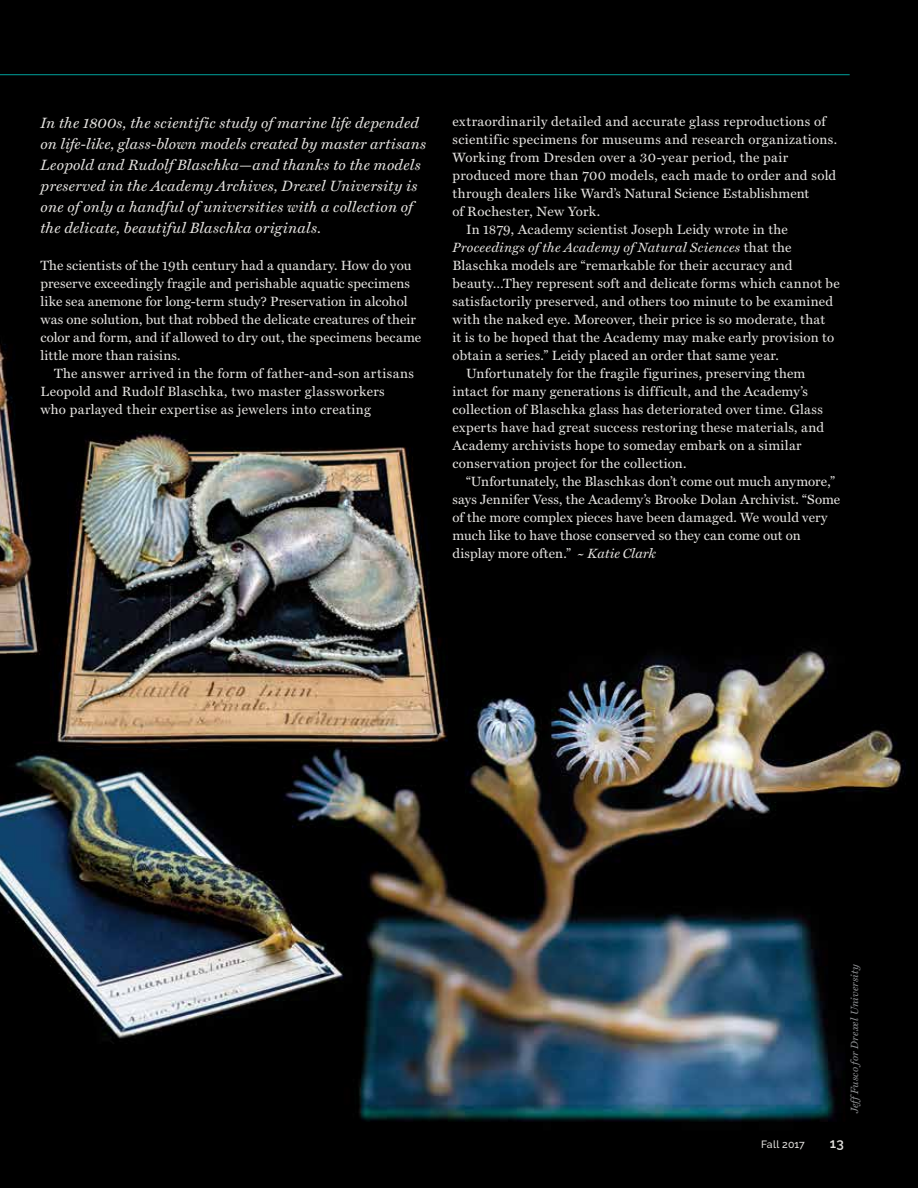
<style>
.page{position:relative;width:918px;height:1188px;background:#fff}
.page>*{position:absolute;margin:0;border:0;box-sizing:border-box;transform-origin:0 0}
.t1{font:italic 15px/21px "Miller Text";letter-spacing:.015em;color:#e4e2df}
.t2{font:13.5px/18px "Miller Text Roman";letter-spacing:.015em;color:#e4e2df}
.t3{font:13.5px "Miller Text Roman";letter-spacing:.035em;color:#e4e2df}
.t4{font:italic 13.5px "Miller Text";letter-spacing:.025em;color:#e4e2df}
.t5{font:600 13.5px "Raleway";color:#e4e2df}
.t6{font:italic 10.5px "Miller Text";letter-spacing:.02em;color:#919396}
.t7{font:500 10.5px "Raleway";letter-spacing:.015em;color:#e4e2df}
.s1{font-family:"Miller Text Roman";font-style:normal}
.s2{font-family:"Miller Text";font-style:italic}
</style>
<div class="page">
<img style="left:0;top:0;width:918px;height:1188px">
<hr style="left:0;top:74px;width:850px;height:1px;background:#00a19c">
<p class="t1" style="left:40px;top:112px;width:387px">In the 1800s, the scientific study of marine life depended on life-like, glass-blown models created by master artisans Leopold and Rudolf Blaschka—and thanks to the models preserved in the Academy Archives, Drexel University is one of only a handful of universities with a collection of the delicate, beautiful Blaschka originals.</p>
<p class="t3" style="left:453px;top:113px;width:375px">extraordinarily detailed and accurate glass reproductions of</p>
<p class="t2" style="left:453px;top:130px;width:386px">scientific specimens for museums and research organizations.</p>
<p class="t2" style="left:453px;top:148px;width:337px">Working from Dresden over a 30-year period, the pair</p>
<p class="t2" style="left:453px;top:166px;width:385px">produced more than 700 models, each made to order and sold</p>
<p class="t2" style="left:453px;top:184px;width:358px">through dealers like Ward’s Natural Science Establishment</p>
<p class="t2" style="left:453px;top:202px;width:149px">of Rochester, New York.</p>
<p class="t2" style="left:466px;top:220px;width:323px">In 1879, Academy scientist Joseph Leidy wrote in the</p>
<p class="t4" style="left:453px;top:239px;width:340px">Proceedings of the Academy of Natural Sciences <span class="s1">that the</span></p>
<p class="t2" style="left:453px;top:256px;width:342px">Blaschka models are “remarkable for their accuracy and</p>
<p class="t2" style="left:453px;top:274px;width:389px">beauty…They represent soft and delicate forms which cannot be</p>
<p class="t2" style="left:453px;top:292px;width:382px">satisfactorily preserved, and others too minute to be examined</p>
<p class="t2" style="left:453px;top:310px;width:374px">with the naked eye. Moreover, their price is so moderate, that</p>
<p class="t2" style="left:453px;top:328px;width:383px">it is to be hoped that the Academy may make early provision to</p>
<p class="t2" style="left:453px;top:346px;width:328px">obtain a series.” Leidy placed an order that same year.</p>
<p class="t2" style="left:466px;top:364px;width:341px">Unfortunately for the fragile figurines, preserving them</p>
<p class="t2" style="left:453px;top:382px;width:357px">intact for many generations is difficult, and the Academy’s</p>
<p class="t2" style="left:453px;top:400px;width:372px">collection of Blaschka glass has deteriorated over time. Glass</p>
<p class="t2" style="left:453px;top:418px;width:373px">experts have had great success restoring these materials, and</p>
<p class="t2" style="left:453px;top:436px;width:351px">Academy archivists hope to someday embark on a similar</p>
<p class="t2" style="left:453px;top:454px;width:236px">conservation project for the collection.</p>
<p class="t2" style="left:466px;top:472px;width:370px">“Unfortunately, the Blaschkas don’t come out much anymore,”</p>
<p class="t2" style="left:453px;top:490px;width:389px">says Jennifer Vess, the Academy’s Brooke Dolan Archivist. “Some</p>
<p class="t2" style="left:453px;top:508px;width:376px">of the more complex pieces have been damaged. We would very</p>
<p class="t2" style="left:453px;top:526px;width:350px">much like to have those conserved so they can come out on</p>
<p class="t2" style="left:453px;top:544px;width:205px">display more often.” <span class="s2">~ Katie Clark</span></p>
<p class="t2" style="left:40px;top:256px;width:382px">The scientists of the 19th century had a quandary. How do you preserve exceedingly fragile and perishable aquatic specimens like sea anemone for long-term study? Preservation in alcohol was one solution, but that robbed the delicate creatures of their color and form, and if allowed to dry out, the specimens became little more than raisins.</p>
<p class="t2" style="left:40px;top:364px;width:375px;text-indent:14px">The answer arrived in the form of father-and-son artisans<br>Leopold and Rudolf Blaschka, two master glassworkers<br>who parlayed their expertise as jewelers into creating</p>
<p class="t6" style="left:848px;top:1113px;width:151px;rotate:-90deg">Jeff Fusco for Drexel University</p>
<p class="t7" style="left:761px;top:1138px;width:45px">Fall 2017</p>
<p class="t5" style="left:830px;top:1135px;width:15px">13</p>
</div>
